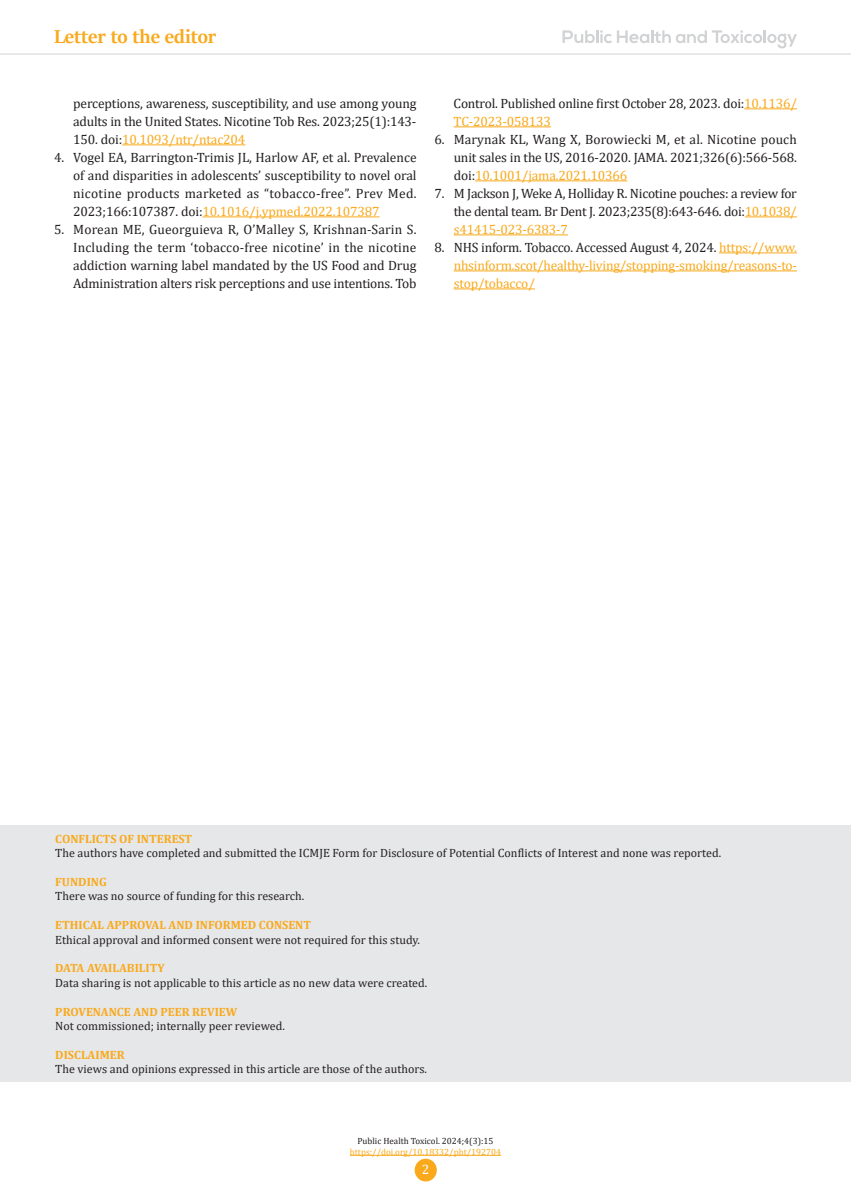
<style>
.page{position:relative;width:851px;height:1191px;background:#fff}
.page>*{position:absolute;margin:0;border:0;box-sizing:border-box;transform-origin:0 0}
.t1{font:700 21px "Sitka Banner";color:#f9a91b}
.t2{font:13.5px/18px "Cambria";letter-spacing:-.015em;color:#231f20;text-align:justify}
.t3{font:13.5px/18px "Cambria";letter-spacing:-.015em;color:#f9a91b;text-align:justify}
.t4{font:13.5px "Cambria";color:#fff}
.t5{font:12px "Cambria";color:#231f20}
.t6{font:700 12px "Cambria";color:#f9a91b}
.t7{font:9px "Cambria";color:#f9a91b}
.t8{font:9px "Cambria";color:#231f20}
.s1{color:#f9a91b}
.s2{color:#231f20}
</style>
<div class="page">
<div style="left:414px;top:1158px;width:23px;height:23px;background:#f9a91b;border-radius:50%"></div>
<hr style="left:350px;top:1155px;width:151px;height:1px;background:#f9a91b">
<hr style="left:0;top:54px;width:850px;height:1px;background:#d1d2d4">
<svg style="left:562px;top:30px;width:234px;height:18px"></svg>
<hr style="left:122px;top:144px;width:123px;height:1px;background:#f9a91b">
<hr style="left:202px;top:216px;width:177px;height:1px;background:#f9a91b">
<hr style="left:744px;top:108px;width:52px;height:1px;background:#f9a91b">
<hr style="left:453px;top:126px;width:98px;height:1px;background:#f9a91b">
<hr style="left:475px;top:180px;width:152px;height:1px;background:#f9a91b">
<hr style="left:744px;top:216px;width:52px;height:1px;background:#f9a91b">
<hr style="left:453px;top:234px;width:115px;height:1px;background:#f9a91b">
<hr style="left:719px;top:252px;width:77px;height:1px;background:#f9a91b">
<hr style="left:453px;top:270px;width:343px;height:1px;background:#f9a91b">
<hr style="left:453px;top:288px;width:82px;height:1px;background:#f9a91b">
<div style="left:0;top:825px;width:850px;height:256px;background:#e6e7e9"></div>
<h1 class="t1" style="left:54px;top:22px;width:164px">Letter to the editor</h1>
<p class="t2" style="left:73px;top:94px;width:345px">perceptions, awareness, susceptibility, and use among young adults in the United States. Nicotine Tob Res. 2023;25(1):143- 150. doi:<span class="s1">10.1093/ntr/ntac204</span></p>
<p class="t2" style="left:73px;top:148px;width:345px;text-indent:-19px">4. Vogel EA, Barrington-Trimis JL, Harlow AF, et al. Prevalence of and disparities in adolescents’ susceptibility to novel oral nicotine products marketed as “tobacco-free”. Prev Med.<br>2023;166:107387. doi:<span class="s1">10.1016/j.ypmed.2022.107387</span></p>
<p class="t2" style="left:73px;top:220px;width:345px;text-indent:-19px">5. Morean ME, Gueorguieva R, O’Malley S, Krishnan-Sarin S.<br>Including the term ‘tobacco-free nicotine’ in the nicotine addiction warning label mandated by the US Food and Drug Administration alters risk perceptions and use intentions. Tob</p>
<p class="t2" style="left:453px;top:94px;width:345px">Control. Published online first October 28, 2023. doi:<span class="s1">10.1136/<br>TC-2023-058133</span></p>
<p class="t2" style="left:453px;top:130px;width:344px;text-indent:-19px">6. Marynak KL, Wang X, Borowiecki M, et al. Nicotine pouch unit sales in the US, 2016-2020. JAMA. 2021;326(6):566-568. doi:<span class="s1">10.1001/jama.2021.10366</span></p>
<p class="t2" style="left:453px;top:184px;width:344px;text-indent:-19px">7. M Jackson J, Weke A, Holliday R. Nicotine pouches: a review for the dental team. Br Dent J. 2023;235(8):643-646. doi:<span class="s1">10.1038/ s41415-023-6383-7</span></p>
<p class="t3" style="left:453px;top:238px;width:345px;text-indent:-19px"><span class="s2">8. NHS inform. Tobacco. Accessed August 4, 2024.</span> https://www. nhsinform.scot/healthy-living/stopping-smoking/reasons-to&shy;stop/tobacco/</p>
<p class="t6" style="left:55px;top:830px;width:138px">CONFLICTS OF INTEREST</p>
<p class="t5" style="left:55px;top:846px;width:667px">The authors have completed and submitted the ICMJE Form for Disclosure of Potential Conflicts of Interest and none was reported.</p>
<p class="t6" style="left:55px;top:873px;width:53px">FUNDING</p>
<p class="t5" style="left:55px;top:889px;width:250px">There was no source of funding for this research.</p>
<p class="t6" style="left:55px;top:916px;width:257px">ETHICAL APPROVAL AND INFORMED CONSENT</p>
<p class="t5" style="left:55px;top:932px;width:366px">Ethical approval and informed consent were not required for this study.</p>
<p class="t6" style="left:55px;top:959px;width:111px">DATA AVAILABILITY</p>
<p class="t5" style="left:55px;top:975px;width:373px">Data sharing is not applicable to this article as no new data were created.</p>
<p class="t6" style="left:55px;top:1003px;width:184px">PROVENANCE AND PEER REVIEW</p>
<p class="t5" style="left:55px;top:1018px;width:231px">Not commissioned; internally peer reviewed.</p>
<p class="t6" style="left:55px;top:1046px;width:71px">DISCLAIMER</p>
<p class="t5" style="left:55px;top:1062px;width:373px">The views and opinions expressed in this article are those of the authors.</p>
<p class="t8" style="left:357px;top:1135px;width:137px">Public Health Toxicol. 2024;4(3):15</p>
<p class="t7" style="left:350px;top:1146px;width:153px">https://doi.org/10.18332/pht/192704</p>
<p class="t4" style="left:421px;top:1161px;width:9px">2</p>
</div>
